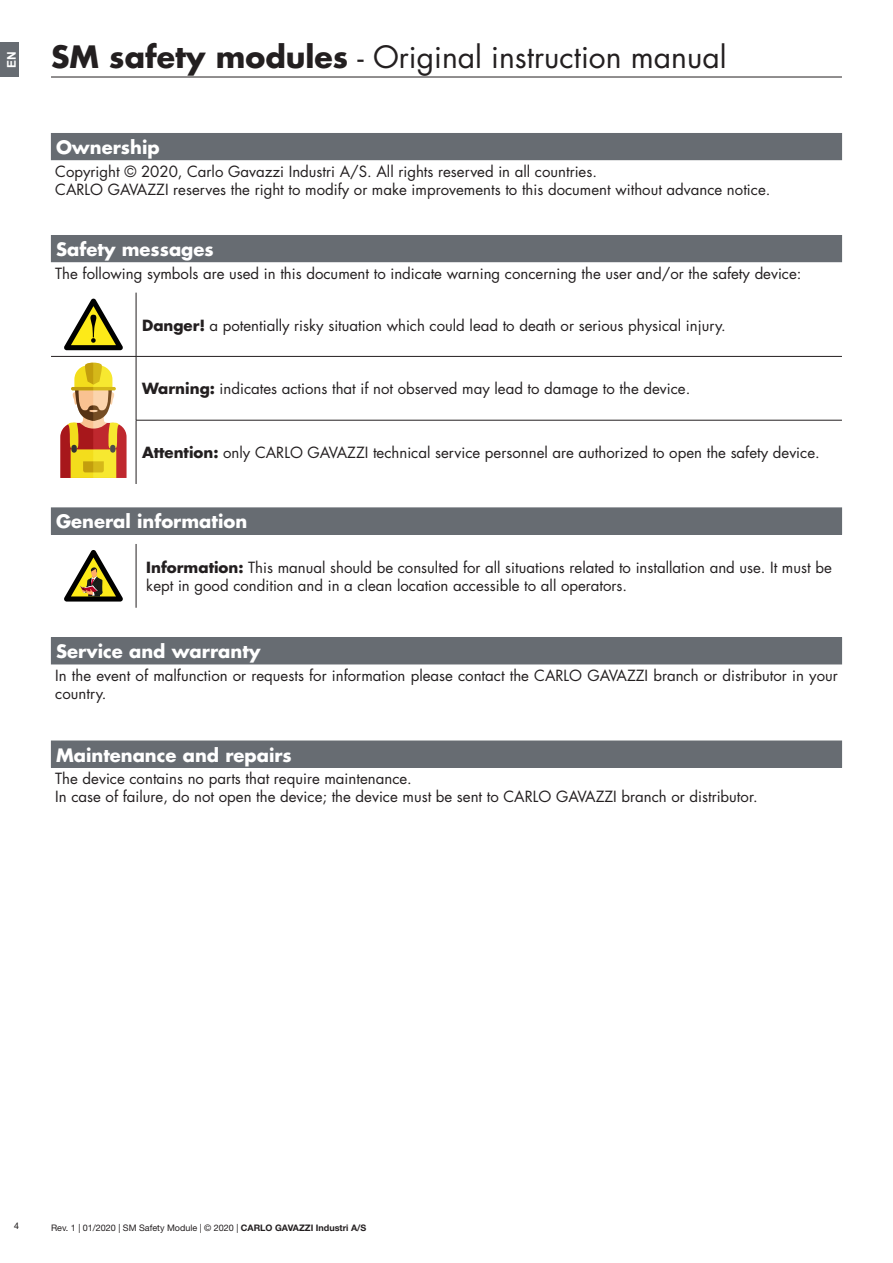
<style>
.page{position:relative;width:893px;height:1263px;background:#fff}
.page>*{position:absolute;margin:0;border:0;box-sizing:border-box;transform-origin:0 0}
.p_CoverProdotto{font:30px "Futura Std";color:#231f20}
.t1{font:700 18px "Futura Std";color:#fff}
.p_1{font:15px/18px "Futura Std";color:#231f20}
.t2{font:700 12px "Arial";color:#fff}
.t3{font:9px "Helvetica Neue LT Std";color:#231f20}
.t4{font:9px "Arial";color:#231f20}
.s1{font-weight:700}
</style>
<div class="page">
<div style="left:0;top:43px;width:19px;height:34px;background:#676c72"></div>
<hr style="left:51px;top:77px;width:791px;height:1px;background:#231f20">
<div style="left:51px;top:133px;width:791px;height:27px;background:#676c72"></div>
<div style="left:51px;top:235px;width:791px;height:27px;background:#676c72"></div>
<div style="left:51px;top:638px;width:791px;height:26px;background:#676c72"></div>
<div style="left:51px;top:637px;width:791px;height:27px;border:1px solid #676c72"></div>
<hr style="left:136px;top:293px;width:1px;height:63px;background:#231f20">
<hr style="left:136px;top:357px;width:1px;height:63px;background:#231f20">
<hr style="left:136px;top:420px;width:1px;height:64px;background:#231f20">
<hr style="left:51px;top:356px;width:85px;height:1px;background:#231f20">
<hr style="left:136px;top:356px;width:706px;height:1px;background:#231f20">
<hr style="left:136px;top:420px;width:706px;height:1px;background:#231f20">
<svg style="left:64px;top:299px;width:59px;height:51px"></svg>
<svg style="left:60px;top:363px;width:67px;height:115px"></svg>
<div style="left:51px;top:508px;width:791px;height:26px;background:#676c72"></div>
<div style="left:51px;top:507px;width:791px;height:27px;border:1px solid #676c72"></div>
<hr style="left:136px;top:544px;width:1px;height:64px;background:#231f20">
<svg style="left:64px;top:550px;width:59px;height:51px"></svg>
<div style="left:51px;top:741px;width:791px;height:26px;background:#676c72"></div>
<div style="left:51px;top:741px;width:791px;height:27px;border:1px solid #676c72"></div>
<p class="t2" style="left:3px;top:68px;width:19px;rotate:-90deg">EN</p>
<p class="p_CoverProdotto" style="left:51px;top:38px;width:677px"><span class="s1">SM safety modules</span> - Original instruction manual</p>
<p class="t1" style="left:56px;top:135px;width:105px">Ownership</p>
<p class="p_1" style="left:55px;top:162px;width:543px">Copyright © 2020, Carlo Gavazzi Industri A/S. All rights reserved in all countries.</p>
<p class="p_1" style="left:55px;top:180px;width:717px">CARLO GAVAZZI reserves the right to modify or make improvements to this document without advance notice.</p>
<p class="t1" style="left:56px;top:237px;width:159px">Safety messages</p>
<p class="p_1" style="left:55px;top:264px;width:748px">The following symbols are used in this document to indicate warning concerning the user and/or the safety device:</p>
<p class="p_1" style="left:142px;top:316px;width:585px"><span class="s1">Danger!</span> a potentially risky situation which could lead to death or serious physical injury.</p>
<p class="p_1" style="left:142px;top:380px;width:550px"><span class="s1">Warning:</span> indicates actions that if not observed may lead to damage to the device.</p>
<p class="p_1" style="left:142px;top:444px;width:679px"><span class="s1">Attention:</span> only CARLO GAVAZZI technical service personnel are authorized to open the safety device.</p>
<p class="t1" style="left:56px;top:510px;width:193px">General information</p>
<p class="p_1" style="left:146px;top:559px;width:687px"><span class="s1">Information:</span> This manual should be consulted for all situations related to installation and use. It must be kept in good condition and in a clean location accessible to all operators.</p>
<p class="t1" style="left:56px;top:639px;width:206px">Service and warranty</p>
<p class="p_1" style="left:55px;top:667px;width:784px">In the event of malfunction or requests for information please contact the CARLO GAVAZZI branch or distributor in your country.</p>
<p class="t1" style="left:56px;top:743px;width:237px">Maintenance and repairs</p>
<p class="p_1" style="left:55px;top:770px;width:358px">The device contains no parts that require maintenance.</p>
<p class="p_1" style="left:55px;top:788px;width:704px">In case of failure, do not open the device; the device must be sent to CARLO GAVAZZI branch or distributor.</p>
<p class="t4" style="left:14px;top:1220px;width:7px">4</p>
<p class="t3" style="left:51px;top:1223px;width:317px">Rev. 1 | 01/2020 | SM Safety Module | © 2020 | <span class="s1">CARLO GAVAZZI Industri A/S</span></p>
</div>
